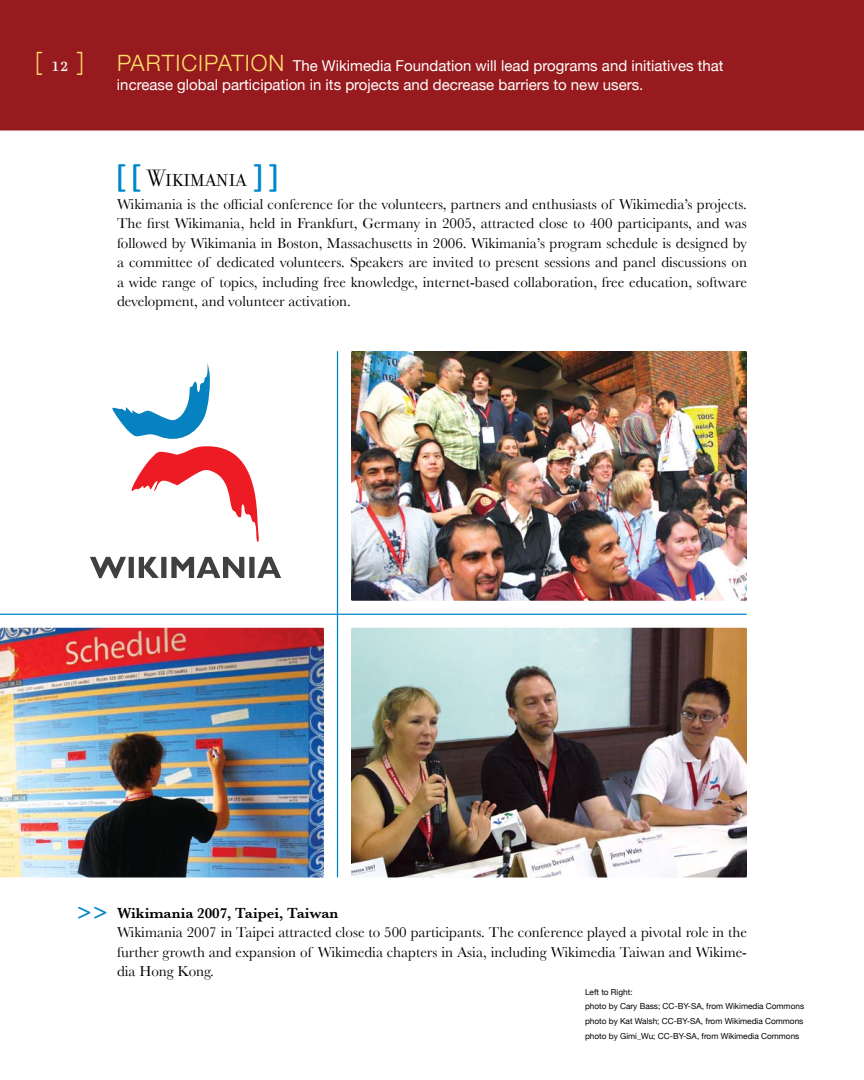
<style>
.page{position:relative;width:864px;height:1080px;background:#fff}
.page>*{position:absolute;margin:0;border:0;box-sizing:border-box;transform-origin:0 0}
.t1{font:31.5px "Courier New";color:#ffdf6a}
.t2{font:25.5px "Filosofia Grand Caps";letter-spacing:.005em;color:#000}
.t3{font:24px "Courier";color:#0087cb}
.t4{font:22.5px "Filosofia Small Caps";color:#fff}
.t5{font:15px/19.5px "Baskerville";color:#000;text-align:justify}
.t6{font:15px/19.5px "Helvetica Neue";color:#fff}
.t7{font:8.25px/15px "Helvetica Neue";color:#000}
.s1{font-weight:300;font-size:22.5px;color:#ffdf6a}
.s2{font-family:"Courier";font-size:36px;color:#0087cb}
.s3{font-weight:600}
</style>
<div class="page">
<div style="left:0;top:0;width:864px;height:130px;background:#971b1e"></div>
<img style="left:0;top:628px;width:324px;height:250px">
<img style="left:351px;top:351px;width:396px;height:250px">
<img style="left:351px;top:628px;width:396px;height:250px">
<hr style="left:337px;top:352px;width:1px;height:525px;background:#0087cb">
<hr style="left:0;top:614px;width:746px;height:1px;background:#0087cb">
<svg style="left:112px;top:363px;width:147px;height:179px"></svg>
<svg style="left:90px;top:557px;width:191px;height:21px"></svg>
<p class="t1" style="left:28px;top:42px;width:64px">[ ]</p>
<p class="t4" style="left:51px;top:52px;width:19px">12</p>
<p class="t6" style="left:117px;top:55px;width:608px"><span class="s1">PARTICIPATION</span> The Wikimedia Foundation will lead programs and initiatives that increase global participation in its projects and decrease barriers to new users.</p>
<p class="t2" style="left:111px;top:165px;width:174px"><span class="s2">[[</span>Wikimania<span class="s2">]]</span></p>
<p class="t5" style="left:117px;top:194px;width:631px">Wikimania is the official conference for the volunteers, partners and enthusiasts of Wikimedia’s projects.<br>The first Wikimania, held in Frankfurt, Germany in 2005, attracted close to 400 participants, and was followed by Wikimania in Boston, Massachusetts in 2006. Wikimania’s program schedule is designed by a committee of dedicated volunteers. Speakers are invited to present sessions and panel discussions on a wide range of topics, including free knowledge, internet-based collaboration, free education, software development, and volunteer activation.</p>
<p class="t3" style="left:77px;top:894px;width:32px">&gt;&gt;</p>
<p class="t5" style="left:117px;top:903px;width:632px;text-align:left"><span class="s3">Wikimania 2007, Taipei, Taiwan<br></span>Wikimania 2007 in Taipei attracted close to 500 participants. The conference played a pivotal role in the further growth and expansion of Wikimedia chapters in Asia, including Wikimedia Taiwan and Wikime&shy;dia Hong Kong.</p>
<p class="t7" style="left:585px;top:984px;width:221px">Left to Right:<br>photo by Cary Bass; CC-BY-SA, from Wikimedia Commons photo by Kat Walsh; CC-BY-SA, from Wikimedia Commons photo by Gimi_Wu; CC-BY-SA, from Wikimedia Commons</p>
</div>
